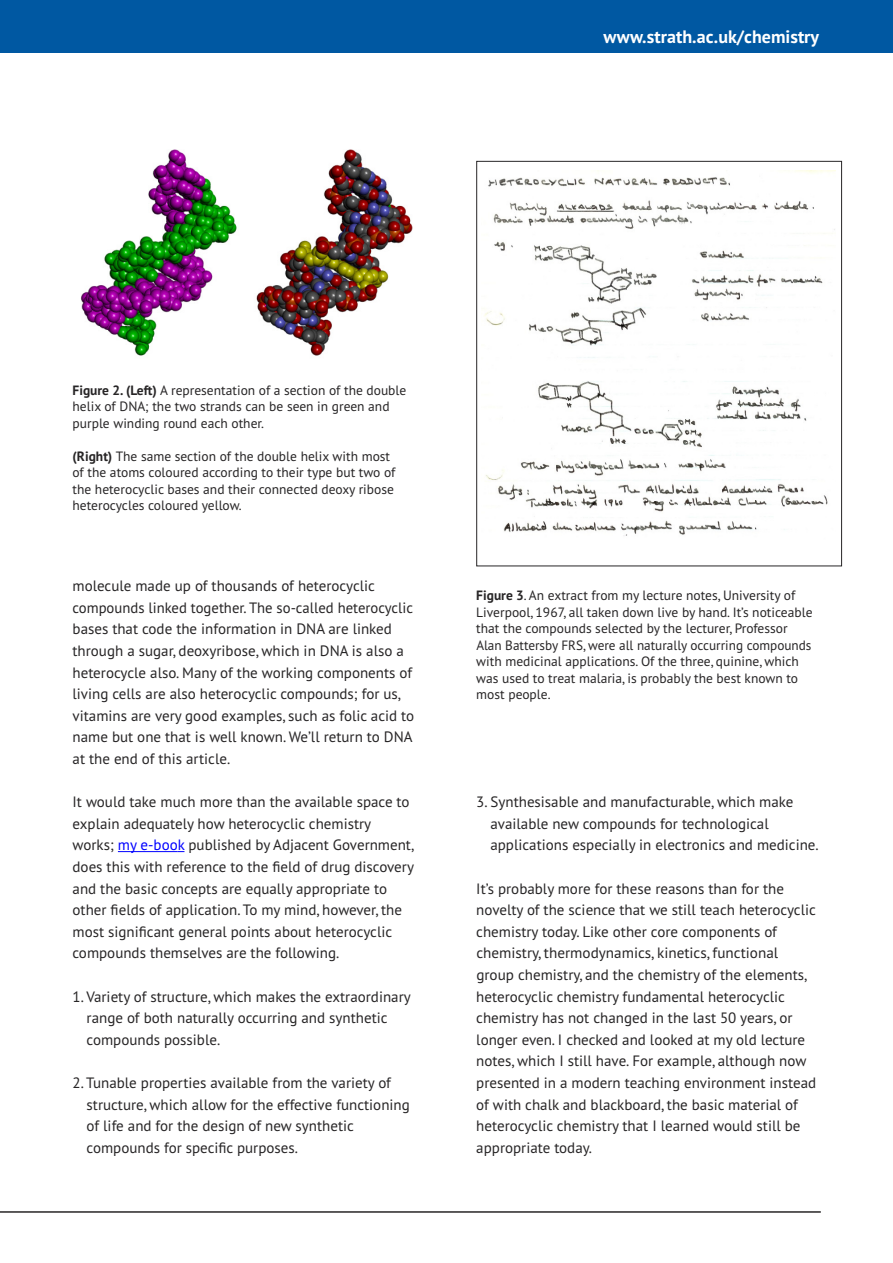
<style>
.page{position:relative;width:893px;height:1263px;background:#fff}
.page>*{position:absolute;margin:0;border:0;box-sizing:border-box;transform-origin:0 0}
.t1{font:700 18px "PT Sans";color:#fff}
.t2{font:15px/21.6px "PT Sans";color:#272526}
.t3{font:13.5px/16.5px "PT Sans";color:#272526}
.s1{font-weight:700}
.s2{color:#00f}
</style>
<div class="page">
<svg style="left:118px;top:851px;width:12px;height:1px"></svg>
<hr style="left:130px;top:851px;width:48px;height:1px;background:#00f">
<div style="left:0;top:0;width:893px;height:53px;background:#0058a2"></div>
<img style="left:81px;top:149px;width:156px;height:207px">
<img style="left:256px;top:149px;width:157px;height:207px">
<img style="left:484px;top:171px;width:351px;height:365px">
<div style="left:476px;top:161px;width:366px;height:405px;border:1px solid #272526"></div>
<hr style="left:0;top:1211px;width:821px;height:2px;background:#272526">
<p class="t1" style="left:603px;top:24px;width:217px">www.strath.ac.uk/chemistry</p>
<p class="t3" style="left:73px;top:382px;width:335px"><span class="s1">Figure 2. (Left)</span> A representation of a section of the double helix of DNA; the two strands can be seen in green and purple winding round each other.</p>
<p class="t3" style="left:73px;top:448px;width:324px"><span class="s1">(Right)</span> The same section of the double helix with most of the atoms coloured according to their type but two of the heterocyclic bases and their connected deoxy ribose heterocycles coloured yellow.</p>
<p class="t2" style="left:73px;top:575px;width:343px">molecule made up of thousands of heterocyclic compounds linked together. The so-called heterocyclic bases that code the information in DNA are linked through a sugar, deoxyribose, which in DNA is also a heterocycle also. Many of the working components of living cells are also heterocyclic compounds; for us, vitamins are very good examples, such as folic acid to name but one that is well known. We’ll return to DNA at the end of this article.</p>
<p class="t2" style="left:73px;top:791px;width:343px">It would take much more than the available space to explain adequately how heterocyclic chemistry works; <span class="s2">my e-book</span> published by Adjacent Government, does this with reference to the field of drug discovery and the basic concepts are equally appropriate to other fields of application. To my mind, however, the most significant general points about heterocyclic compounds themselves are the following.</p>
<p class="t2" style="left:87px;top:985px;width:326px;text-indent:-14px">1. Variety of structure, which makes the extraordinary range of both naturally occurring and synthetic compounds possible.</p>
<p class="t2" style="left:87px;top:1071px;width:325px;text-indent:-14px">2. Tunable properties available from the variety of structure, which allow for the effective functioning of life and for the design of new synthetic compounds for specific purposes.</p>
<p class="t3" style="left:476px;top:587px;width:338px"><span class="s1">Figure 3</span>. An extract from my lecture notes, University of Liverpool, 1967, all taken down live by hand. It’s noticeable that the compounds selected by the lecturer, Professor Alan Battersby FRS, were all naturally occurring compounds with medicinal applications. Of the three, quinine, which was used to treat malaria, is probably the best known to most people.</p>
<p class="t2" style="left:490px;top:791px;width:330px;text-indent:-14px">3. Synthesisable and manufacturable, which make available new compounds for technological applications especially in electronics and medicine.</p>
<p class="t2" style="left:476px;top:877px;width:341px">It’s probably more for these reasons than for the novelty of the science that we still teach heterocyclic chemistry today. Like other core components of chemistry, thermodynamics, kinetics, functional group chemistry, and the chemistry of the elements, heterocyclic chemistry fundamental heterocyclic chemistry has not changed in the last 50 years, or longer even. I checked and looked at my old lecture notes, which I still have. For example, although now presented in a modern teaching environment instead of with chalk and blackboard, the basic material of heterocyclic chemistry that I learned would still be appropriate today.</p>
</div>
